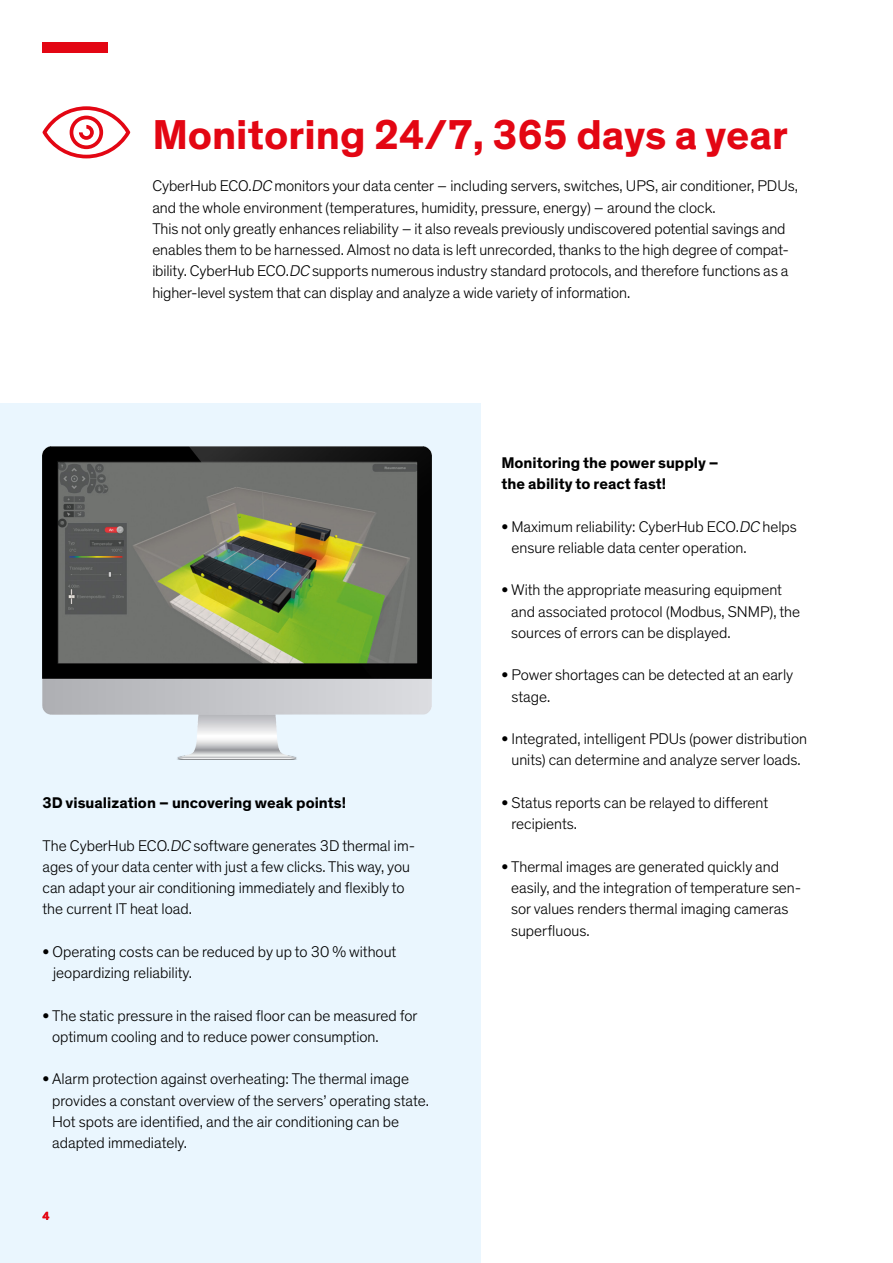
<style>
.page{position:relative;width:893px;height:1263px;background:#fff}
.page>*{position:absolute;margin:0;border:0;box-sizing:border-box;transform-origin:0 0}
.t1{font:700 42.45px "Theinhardt";color:#e30613}
.t2{font:300 15.75px/21.3px "Theinhardt";color:#000}
.t3{font:700 15.75px/21.3px "Theinhardt";color:#000}
.t4{font:700 12px "Theinhardt";color:#e30613}
.s1{font-style:italic}
.s2{font-weight:700}
</style>
<div class="page">
<div style="left:0;top:404px;width:480px;height:859px;background:#eaf6fe"></div>
<img style="left:43px;top:446px;width:389px;height:313px">
<div style="left:43px;top:43px;width:65px;height:10px;background:#e30613"></div>
<svg style="left:42px;top:106px;width:88px;height:52px"></svg>
<h1 class="t1" style="left:152px;top:108px;width:637px">Monitoring 24/7, 365 days a year</h1>
<p class="t2" style="left:152px;top:176px;width:647px">CyberHub ECO.<span class="s1">DC</span> monitors your data center – including servers, switches, UPS, air conditioner, PDUs, and the whole environment (temperatures, humidity, pressure, energy) – around the clock.<br>This not only greatly enhances reliability – it also reveals previously undiscovered potential savings and enables them to be harnessed. Almost no data is left unrecorded, thanks to the high degree of compat&shy;ibility. CyberHub ECO.<span class="s1">DC</span> supports numerous industry standard protocols, and therefore functions as a higher-level system that can display and analyze a wide variety of information.</p>
<p class="t3" style="left:43px;top:792px;width:305px">3D visualization – uncovering weak points!</p>
<p class="t2" style="left:43px;top:835px;width:374px">The CyberHub ECO.<span class="s1">DC</span> software generates 3D thermal im&shy;ages of your data center with just a few clicks. This way, you can adapt your air conditioning immediately and flexibly to the current IT heat load.</p>
<p class="t2" style="left:53px;top:941px;width:345px;text-indent:-11px"><span class="s2">•</span> Operating costs can be reduced by up to 30 % without jeopardizing reliability.</p>
<p class="t2" style="left:52px;top:1005px;width:367px;text-indent:-10px"><span class="s2">•</span> The static pressure in the raised floor can be measured for optimum cooling and to reduce power consumption.</p>
<p class="t2" style="left:52px;top:1069px;width:378px;text-indent:-10px"><span class="s2">•</span> Alarm protection against overheating: The thermal image provides a constant overview of the servers’ operating state.<br>Hot spots are identified, and the air conditioning can be adapted immediately.</p>
<p class="t4" style="left:43px;top:1209px;width:9px">4</p>
<p class="t3" style="left:501px;top:452px;width:219px">Monitoring the power supply – the ability to react fast!</p>
<p class="t2" style="left:511px;top:516px;width:287px;text-indent:-10px"><span class="s2">•</span> Maximum reliability: CyberHub ECO.<span class="s1">DC</span> helps ensure reliable data center operation.</p>
<p class="t2" style="left:511px;top:580px;width:290px;text-indent:-10px"><span class="s2">•</span> With the appropriate measuring equipment and associated protocol (Modbus, SNMP), the sources of errors can be displayed.</p>
<p class="t2" style="left:511px;top:665px;width:283px;text-indent:-10px"><span class="s2">•</span> Power shortages can be detected at an early stage.</p>
<p class="t2" style="left:501px;top:728px;width:307px;text-align:center"><span class="s2">•</span> Integrated, intelligent PDUs (power distribution units) can determine and analyze server loads.</p>
<p class="t2" style="left:511px;top:792px;width:258px;text-indent:-10px"><span class="s2">•</span> Status reports can be relayed to different recipients.</p>
<p class="t2" style="left:511px;top:856px;width:292px;text-indent:-10px"><span class="s2">•</span> Thermal images are generated quickly and easily, and the integration of temperature sen&shy;sor values renders thermal imaging cameras superfluous.</p>
</div>
